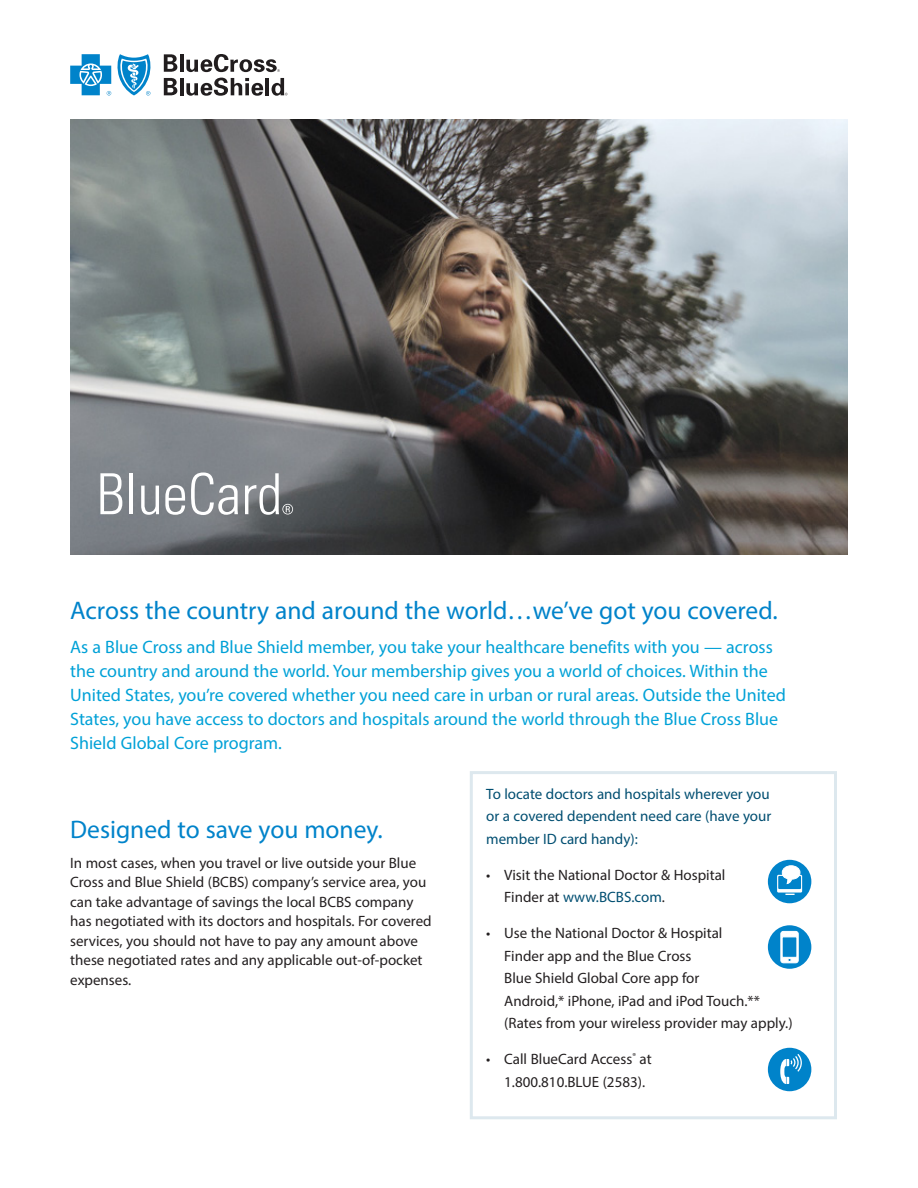
<style>
.page{position:relative;width:918px;height:1188px;background:#fff}
.page>*{position:absolute;margin:0;border:0;box-sizing:border-box;transform-origin:0 0}
.head{font:25.5px "Myriad Pro";color:#0083ca}
.intro_copy{font:18px/24px "Myriad Pro";color:#00a1d7}
.Body_copy{font:15px/19.5px "Myriad Pro";color:#231f20}
.Body_copy-2{font:15px/22.5px "Myriad Pro";color:#004e71;text-align:justify}
.s1{color:#004e71}
</style>
<div class="page">
<svg style="left:164px;top:54px;width:13px;height:18px"></svg>
<hr style="left:180px;top:54px;width:3px;height:18px;background:#211d1e">
<svg style="left:164px;top:78px;width:13px;height:18px"></svg>
<hr style="left:180px;top:78px;width:3px;height:17px;background:#211d1e">
<svg style="left:186px;top:78px;width:77px;height:18px"></svg>
<hr style="left:265px;top:78px;width:4px;height:17px;background:#211d1e">
<svg style="left:186px;top:54px;width:94px;height:18px"></svg>
<svg style="left:272px;top:78px;width:16px;height:18px"></svg>
<svg style="left:70px;top:54px;width:41px;height:42px"></svg>
<svg style="left:117px;top:54px;width:34px;height:42px"></svg>
<img style="left:70px;top:120px;width:778px;height:434px">
<div style="left:470px;top:771px;width:367px;height:348px;border:3px solid #dde8ee"></div>
<div style="left:768px;top:1048px;width:43px;height:43px;background:#0083ca;border-radius:50%"></div>
<svg style="left:780px;top:1054px;width:22px;height:30px"></svg>
<div style="left:768px;top:860px;width:43px;height:43px;background:#0083ca;border-radius:50%"></div>
<svg style="left:777px;top:875px;width:25px;height:18px"></svg>
<div style="left:778px;top:876px;width:23px;height:13px;background:#0083ca"></div>
<svg style="left:781px;top:865px;width:20px;height:20px"></svg>
<div style="left:768px;top:925px;width:43px;height:44px;background:#0083ca;border-radius:50%"></div>
<svg style="left:780px;top:931px;width:19px;height:32px"></svg>
<svg style="left:100px;top:473px;width:22px;height:41px"></svg>
<hr style="left:130px;top:473px;width:3px;height:41px;background:#fff">
<svg style="left:141px;top:486px;width:18px;height:29px"></svg>
<svg style="left:165px;top:485px;width:20px;height:30px"></svg>
<svg style="left:191px;top:473px;width:47px;height:42px"></svg>
<svg style="left:245px;top:473px;width:48px;height:42px"></svg>
<p class="head" style="left:70px;top:594px;width:709px">Across the country and around the world…we’ve got you covered.</p>
<p class="intro_copy" style="left:70px;top:635px;width:717px">As a Blue Cross and Blue Shield member, you take your healthcare benefits with you — across the country and around the world. Your membership gives you a world of choices. Within the United States, you’re covered whether you need care in urban or rural areas. Outside the United States, you have access to doctors and hospitals around the world through the Blue Cross Blue Shield Global Core program.</p>
<p class="head" style="left:70px;top:813px;width:314px">Designed to save you money.</p>
<p class="Body_copy" style="left:70px;top:853px;width:363px">In most cases, when you travel or live outside your Blue Cross and Blue Shield (BCBS) company’s service area, you can take advantage of savings the local BCBS company has negotiated with its doctors and hospitals. For covered services, you should not have to pay any amount above these negotiated rates and any applicable out-of-pocket expenses.</p>
<p class="Body_copy-2" style="left:486px;top:782px;width:287px">To locate doctors and hospitals wherever you or a covered dependent need care (have your member ID card handy):</p>
<p class="Body_copy" style="left:504px;top:863px;width:223px;line-height:22.5px;text-indent:-18px">• Visit the National Doctor &amp; Hospital<br>Finder at <span class="s1">www.BCBS.com</span>.</p>
<p class="Body_copy" style="left:504px;top:922px;width:290px;line-height:22.5px;text-indent:-18px">• Use the National Doctor &amp; Hospital<br>Finder app and the Blue Cross<br>Blue Shield Global Core app for<br>Android,* iPhone, iPad and iPod Touch.** (Rates from your wireless provider may apply.)</p>
<p class="Body_copy" style="left:504px;top:1048px;width:149px;line-height:22.5px;text-indent:-18px">• Call BlueCard Access<sup>®</sup> at<br>1.800.810.BLUE (2583).</p>
</div>
